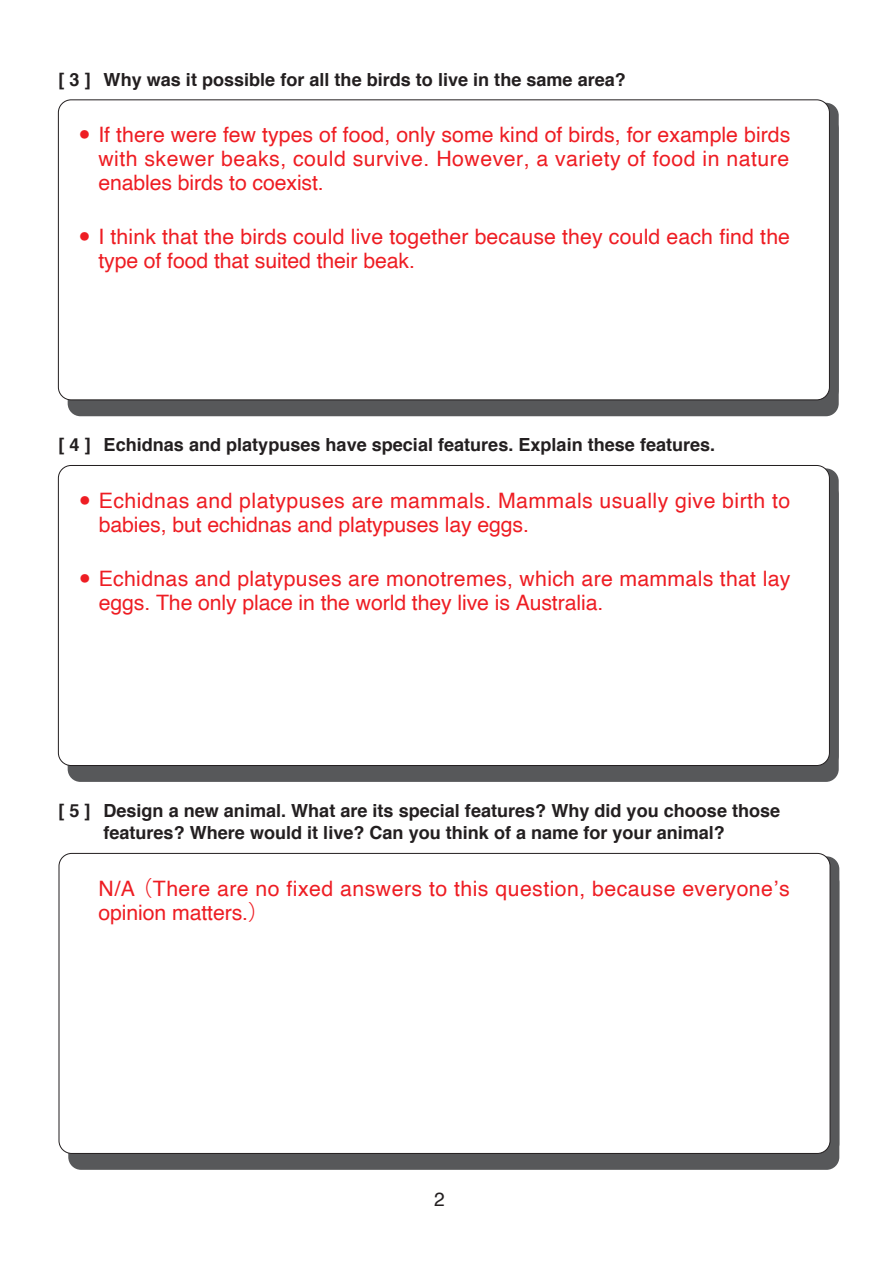
<style>
.page{position:relative;width:893px;height:1263px;background:#fff}
.page>*{position:absolute;margin:0;border:0;box-sizing:border-box;transform-origin:0 0}
.t1{font:21.3px/24px "Helvetica";letter-spacing:.005em;color:#ee1d23}
.t2{font:19.2px "Helvetica";color:#231f20}
.t3{font:700 18px/22.5px "Helvetica";color:#231f20;text-align:center}
.s1{font-family:"Koz Go Pr 6 N"}
</style>
<div class="page">
<div style="left:68px;top:870px;width:771px;height:300px;background:#57585a;border-radius:13px"></div>
<div style="left:59px;top:853px;width:771px;height:300px;background:#fff;border-radius:13px"></div>
<div style="left:68px;top:116px;width:771px;height:300px;background:#57585a;border-radius:13px"></div>
<div style="left:58px;top:100px;width:771px;height:300px;background:#fff;border-radius:13px"></div>
<div style="left:68px;top:482px;width:771px;height:300px;background:#57585a;border-radius:13px"></div>
<div style="left:58px;top:465px;width:771px;height:300px;background:#fff;border-radius:13px"></div>
<p class="t3" style="left:59px;top:68px;width:569px">[ 3 ] Why was it possible for all the birds to live in the same area?</p>
<p class="t1" style="left:98px;top:124px;width:693px;text-align:justify;text-indent:-19px"><sup>●</sup> If there were few types of food, only some kind of birds, for example birds with skewer beaks, could survive. However, a variety of food in nature enables birds to coexist.</p>
<p class="t1" style="left:98px;top:226px;width:693px;text-indent:-19px"><sup>●</sup> I think that the birds could live together because they could each find the type of food that suited their beak.</p>
<p class="t3" style="left:59px;top:434px;width:658px">[ 4 ] Echidnas and platypuses have special features. Explain these features.</p>
<p class="t1" style="left:99px;top:489px;width:693px;text-indent:-19px"><sup>●</sup> Echidnas and platypuses are mammals. Mammals usually give birth to babies, but echidnas and platypuses lay eggs.</p>
<p class="t1" style="left:99px;top:567px;width:693px;text-indent:-19px"><sup>●</sup> Echidnas and platypuses are monotremes, which are mammals that lay eggs. The only place in the world they live is Australia.</p>
<p class="t3" style="left:58px;top:799px;width:723px">[ 5 ] Design a new animal. What are its special features? Why did you choose those features? Where would it live? Can you think of a name for your animal?</p>
<p class="t1" style="left:99px;top:877px;width:693px">N/A <span class="s1">（</span>There are no fixed answers to this question, because everyone’s opinion matters.<span class="s1">）</span></p>
<p class="t2" style="left:434px;top:1185px;width:12px">2</p>
</div>
